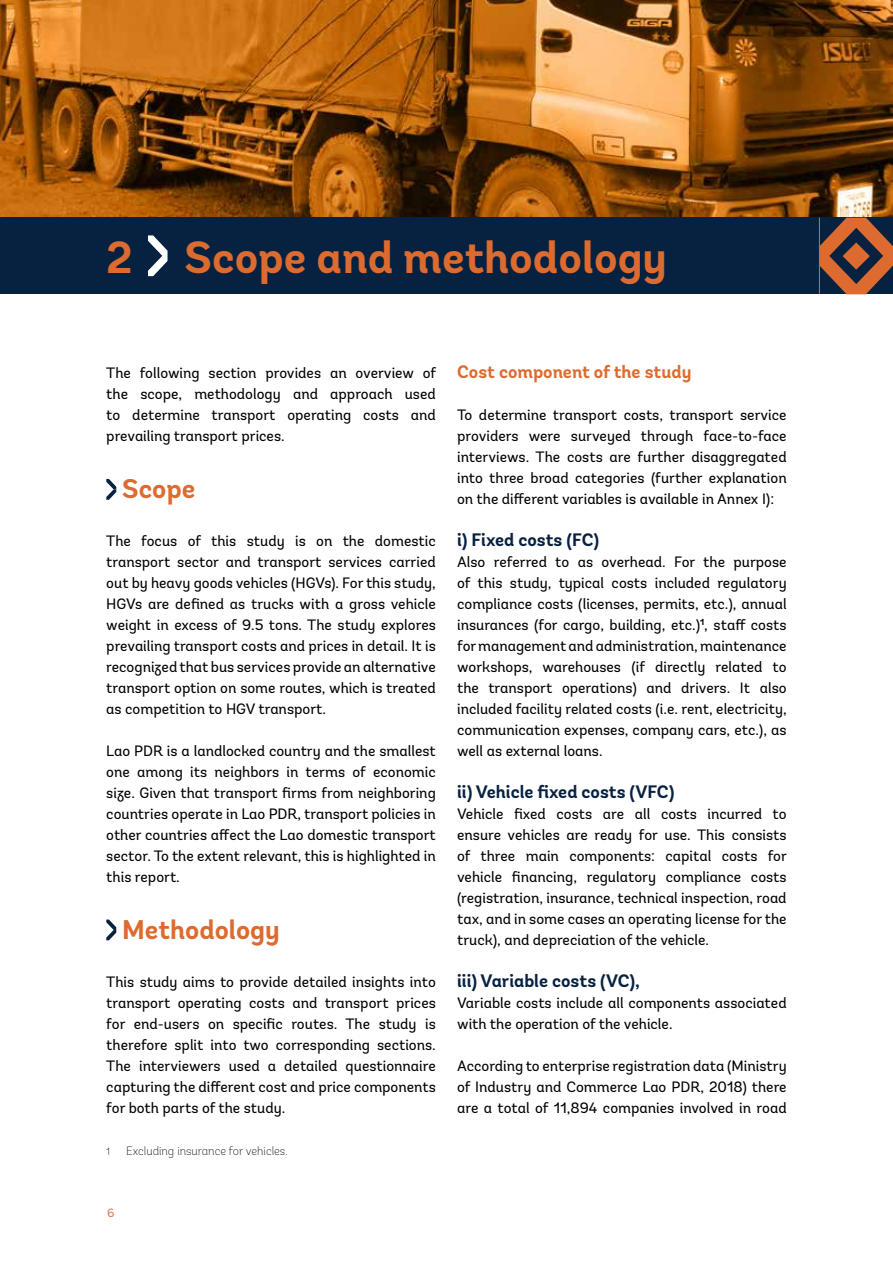
<style>
.page{position:relative;width:893px;height:1263px;background:#fff}
.page>*{position:absolute;margin:0;border:0;box-sizing:border-box;transform-origin:0 0}
.t1{font:700 45px "Andes";color:#dd6b2f}
.t2{font:700 27px "Andes";color:#dd6b2f}
.t3{font:700 18px "Andes";color:#072241}
.t4{font:700 18px "Andes";color:#dd6b2f}
.t5{font:15px/21px "Andes";color:#000;text-align:justify}
.t6{font:200 12px "Andes";color:#000}
.t7{font:12px "Andes";color:#df7b54}
.t8{font:200 10.5px "Andes";color:#000}
</style>
<div class="page">
<img style="left:0;top:0;width:893px;height:218px">
<div style="left:0;top:218px;width:893px;height:76px;background:#072241"></div>
<svg style="left:820px;top:218px;width:73px;height:76px"></svg>
<hr style="left:819px;top:218px;width:1px;height:76px;background:#dd6b2f">
<svg style="left:148px;top:235px;width:20px;height:41px"></svg>
<svg style="left:106px;top:479px;width:10px;height:21px"></svg>
<svg style="left:106px;top:919px;width:10px;height:21px"></svg>
<h1 class="t1" style="left:106px;top:229px;width:562px">2 Scope and methodology</h1>
<p class="t5" style="left:106px;top:362px;width:331px">The following section provides an overview of the scope, methodology and approach used to determine transport operating costs and prevailing transport prices.</p>
<h2 class="t2" style="left:122px;top:472px;width:75px">Scope</h2>
<p class="t5" style="left:106px;top:530px;width:331px">The focus of this study is on the domestic transport sector and transport services carried out by heavy goods vehicles (HGVs). For this study, HGVs are defined as trucks with a gross vehicle weight in excess of 9.5 tons. The study explores prevailing transport costs and prices in detail. It is recognized that bus services provide an alternative transport option on some routes, which is treated as competition to HGV transport.</p>
<p class="t5" style="left:106px;top:740px;width:331px">Lao PDR is a landlocked country and the smallest one among its neighbors in terms of economic size. Given that transport firms from neighboring countries operate in Lao PDR, transport policies in other countries affect the Lao domestic transport sector. To the extent relevant, this is highlighted in this report.</p>
<h2 class="t2" style="left:122px;top:913px;width:159px">Methodology</h2>
<p class="t5" style="left:106px;top:971px;width:331px">This study aims to provide detailed insights into transport operating costs and transport prices for end-users on specific routes. The study is therefore split into two corresponding sections.<br>The interviewers used a detailed questionnaire capturing the different cost and price components for both parts of the study.</p>
<p class="t8" style="left:106px;top:1145px;width:5px">1</p>
<p class="t6" style="left:126px;top:1144px;width:163px">Excluding insurance for vehicles.</p>
<p class="t7" style="left:107px;top:1206px;width:9px">6</p>
<p class="t4" style="left:457px;top:361px;width:236px">Cost component of the study</p>
<p class="t5" style="left:457px;top:404px;width:331px">To determine transport costs, transport service providers were surveyed through face-to-face interviews. The costs are further disaggregated into three broad categories (further explanation on the different variables is available in Annex I):</p>
<p class="t3" style="left:457px;top:529px;width:144px">i) Fixed costs (FC)</p>
<p class="t5" style="left:457px;top:551px;width:331px">Also referred to as overhead. For the purpose of this study, typical costs included regulatory compliance costs (licenses, permits, etc.), annual insurances (for cargo, building, etc.)<sup>1</sup>, staff costs for management and administration, maintenance workshops, warehouses (if directly related to the transport operations) and drivers. It also included facility related costs (i.e. rent, electricity, communication expenses, company cars, etc.), as well as external loans.</p>
<p class="t3" style="left:457px;top:781px;width:219px">ii) Vehicle fixed costs (VFC)</p>
<p class="t5" style="left:457px;top:803px;width:331px">Vehicle fixed costs are all costs incurred to ensure vehicles are ready for use. This consists of three main components: capital costs for vehicle financing, regulatory compliance costs (registration, insurance, technical inspection, road tax, and in some cases an operating license for the truck), and depreciation of the vehicle.</p>
<p class="t3" style="left:457px;top:970px;width:184px">iii) Variable costs (VC),</p>
<p class="t5" style="left:457px;top:992px;width:331px">Variable costs include all components associated with the operation of the vehicle.</p>
<p class="t5" style="left:457px;top:1055px;width:331px">According to enterprise registration data (Ministry of Industry and Commerce Lao PDR, 2018) there are a total of 11,894 companies involved in road</p>
</div>
